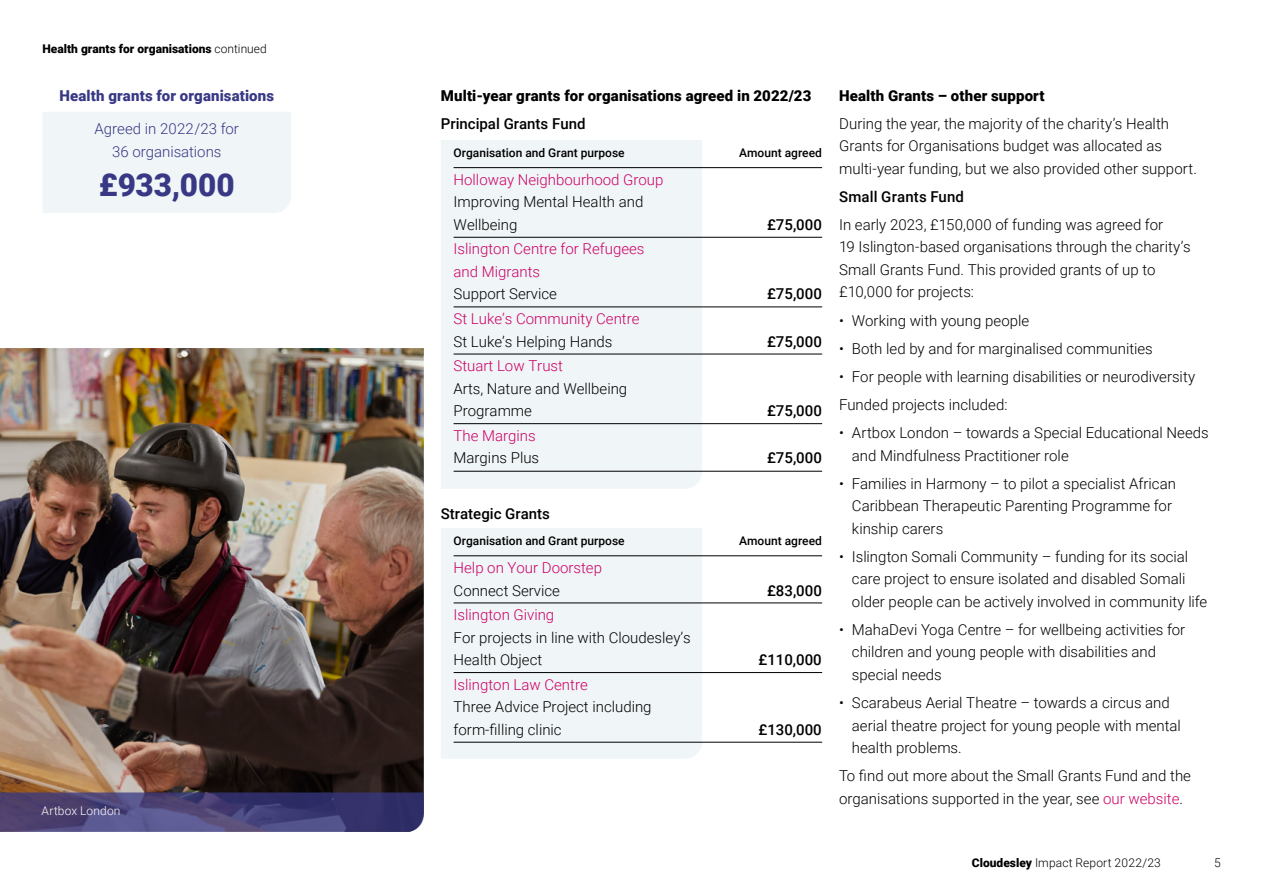
<style>
.page{position:relative;width:1263px;height:893px;background:#fff}
.page>*{position:absolute;margin:0;border:0;box-sizing:border-box;transform-origin:0 0}
.t1{font:900 31.5px "Roboto";letter-spacing:.005em;color:#383885}
.t2{font:300 15px/22.5px "Roboto";color:#000}
.t3{font:300 15px/22.5px "Roboto";color:#c06}
.t4{font:500 15px "Roboto";color:#000}
.t5{font:900 15px "Roboto";letter-spacing:.01em;color:#000}
.t6{font:300 15px/22.5px "Roboto";color:#383885;text-align:center}
.t7{font:900 15px "Roboto";letter-spacing:.01em;color:#383885}
.t8{font:500 12px "Roboto";color:#000}
.t9{font:900 12px "Roboto";color:#000}
.t10{font:300 12px "Roboto";letter-spacing:.015em;color:#000}
.t11{font:300 12px "Roboto";letter-spacing:.015em;color:#fff}
.s1{font-weight:300}
.s2{color:#c06}
.s3{font-weight:900}
</style>
<div class="page">
<img style="left:0;top:348px;width:424px;height:444px">
<svg style="left:0;top:792px;width:424px;height:40px"></svg>
<div style="left:43px;top:112px;width:248px;height:101px;background:#f0f5f7"></div>
<div style="left:441px;top:140px;width:261px;height:349px;background:#f0f5f7"></div>
<div style="left:441px;top:528px;width:261px;height:231px;background:#f0f5f7"></div>
<hr style="left:454px;top:167px;width:368px;height:1px;background:#000">
<hr style="left:454px;top:237px;width:368px;height:1px;background:#000">
<hr style="left:454px;top:307px;width:368px;height:1px;background:#000">
<hr style="left:454px;top:354px;width:368px;height:1px;background:#000">
<hr style="left:454px;top:423px;width:368px;height:1px;background:#000">
<hr style="left:454px;top:471px;width:368px;height:1px;background:#000">
<hr style="left:454px;top:555px;width:368px;height:1px;background:#000">
<hr style="left:454px;top:603px;width:368px;height:1px;background:#000">
<hr style="left:454px;top:672px;width:368px;height:1px;background:#000">
<hr style="left:454px;top:742px;width:368px;height:1px;background:#000">
<p class="t9" style="left:43px;top:40px;width:226px">Health grants for organisations <span class="s1">continued</span></p>
<p class="t7" style="left:59px;top:85px;width:216px">Health grants for organisations</p>
<p class="t6" style="left:95px;top:117px;width:146px">Agreed in 2022/23 for<br>36 organisations</p>
<h1 class="t1" style="left:99px;top:163px;width:137px">£933,000</h1>
<p class="t11" style="left:42px;top:802px;width:80px">Artbox London</p>
<p class="t5" style="left:441px;top:85px;width:372px">Multi-year grants for organisations agreed in 2022/23</p>
<p class="t4" style="left:441px;top:113px;width:146px">Principal Grants Fund</p>
<p class="t8" style="left:454px;top:144px;width:173px">Organisation and Grant purpose</p>
<p class="t8" style="left:739px;top:144px;width:84px">Amount agreed</p>
<p class="t3" style="left:454px;top:168px;width:211px">Holloway Neighbourhood Group</p>
<p class="t2" style="left:454px;top:190px;width:191px">Improving Mental Health and<br>Wellbeing</p>
<p class="t4" style="left:767px;top:214px;width:56px">£75,000</p>
<p class="t3" style="left:454px;top:237px;width:192px">Islington Centre for Refugees and Migrants</p>
<p class="t2" style="left:454px;top:282px;width:105px">Support Service</p>
<p class="t4" style="left:767px;top:284px;width:56px">£75,000</p>
<p class="t3" style="left:454px;top:307px;width:187px">St Luke’s Community Centre</p>
<p class="t2" style="left:454px;top:329px;width:160px">St Luke’s Helping Hands</p>
<p class="t4" style="left:767px;top:331px;width:56px">£75,000</p>
<p class="t3" style="left:454px;top:354px;width:111px">Stuart Low Trust</p>
<p class="t2" style="left:454px;top:377px;width:175px">Arts, Nature and Wellbeing<br>Programme</p>
<p class="t4" style="left:767px;top:400px;width:56px">£75,000</p>
<p class="t3" style="left:454px;top:424px;width:84px">The Margins</p>
<p class="t2" style="left:454px;top:446px;width:87px">Margins Plus</p>
<p class="t4" style="left:767px;top:447px;width:56px">£75,000</p>
<p class="t4" style="left:441px;top:503px;width:111px">Strategic Grants</p>
<p class="t8" style="left:454px;top:532px;width:173px">Organisation and Grant purpose</p>
<p class="t8" style="left:739px;top:532px;width:84px">Amount agreed</p>
<p class="t3" style="left:454px;top:556px;width:150px">Help on Your Doorstep</p>
<p class="t2" style="left:454px;top:578px;width:108px">Connect Service</p>
<p class="t4" style="left:767px;top:580px;width:56px">£83,000</p>
<p class="t3" style="left:454px;top:603px;width:102px">Islington Giving</p>
<p class="t2" style="left:454px;top:625px;width:239px">For projects in line with Cloudesley’s<br>Health Object</p>
<p class="t4" style="left:759px;top:649px;width:65px">£110,000</p>
<p class="t3" style="left:454px;top:673px;width:136px">Islington Law Centre</p>
<p class="t2" style="left:454px;top:695px;width:200px">Three Advice Project including form-filling clinic</p>
<p class="t4" style="left:759px;top:719px;width:65px">£130,000</p>
<p class="t5" style="left:839px;top:85px;width:207px">Health Grants – other support</p>
<p class="t2" style="left:839px;top:112px;width:359px">During the year, the majority of the charity’s Health<br>Grants for Organisations budget was allocated as multi-year funding, but we also provided other support.</p>
<p class="t4" style="left:839px;top:186px;width:126px">Small Grants Fund</p>
<p class="t2" style="left:839px;top:213px;width:353px">In early 2023, £150,000 of funding was agreed for<br>19 Islington-based organisations through the charity’s Small Grants Fund. This provided grants of up to £10,000 for projects:</p>
<p class="t2" style="left:839px;top:308px;width:192px">• Working with young people</p>
<p class="t2" style="left:839px;top:337px;width:315px">• Both led by and for marginalised communities</p>
<p class="t2" style="left:839px;top:362px;width:358px;line-height:28.2px">• For people with learning disabilities or neurodiversity<br>Funded projects included:</p>
<p class="t2" style="left:852px;top:421px;width:358px;text-indent:-13px">• Artbox London – towards a Special Educational Needs and Mindfulness Practitioner role</p>
<p class="t2" style="left:852px;top:472px;width:326px;text-indent:-13px">• Families in Harmony – to pilot a specialist African<br>Caribbean Therapeutic Parenting Programme for kinship carers</p>
<p class="t2" style="left:852px;top:545px;width:357px;text-indent:-13px">• Islington Somali Community – funding for its social care project to ensure isolated and disabled Somali older people can be actively involved in community life</p>
<p class="t2" style="left:852px;top:618px;width:335px;text-indent:-13px">• MahaDevi Yoga Centre – for wellbeing activities for children and young people with disabilities and special needs</p>
<p class="t2" style="left:852px;top:691px;width:330px;text-indent:-13px">• Scarabeus Aerial Theatre – towards a circus and aerial theatre project for young people with mental health problems.</p>
<p class="t2" style="left:839px;top:764px;width:353px">To find out more about the Small Grants Fund and the organisations supported in the year, see <span class="s2">our website</span>.</p>
<p class="t10" style="left:972px;top:855px;width:190px"><span class="s3">Cloudesley</span> Impact Report 2022/23</p>
<p class="t10" style="left:1214px;top:855px;width:8px">5</p>
</div>
